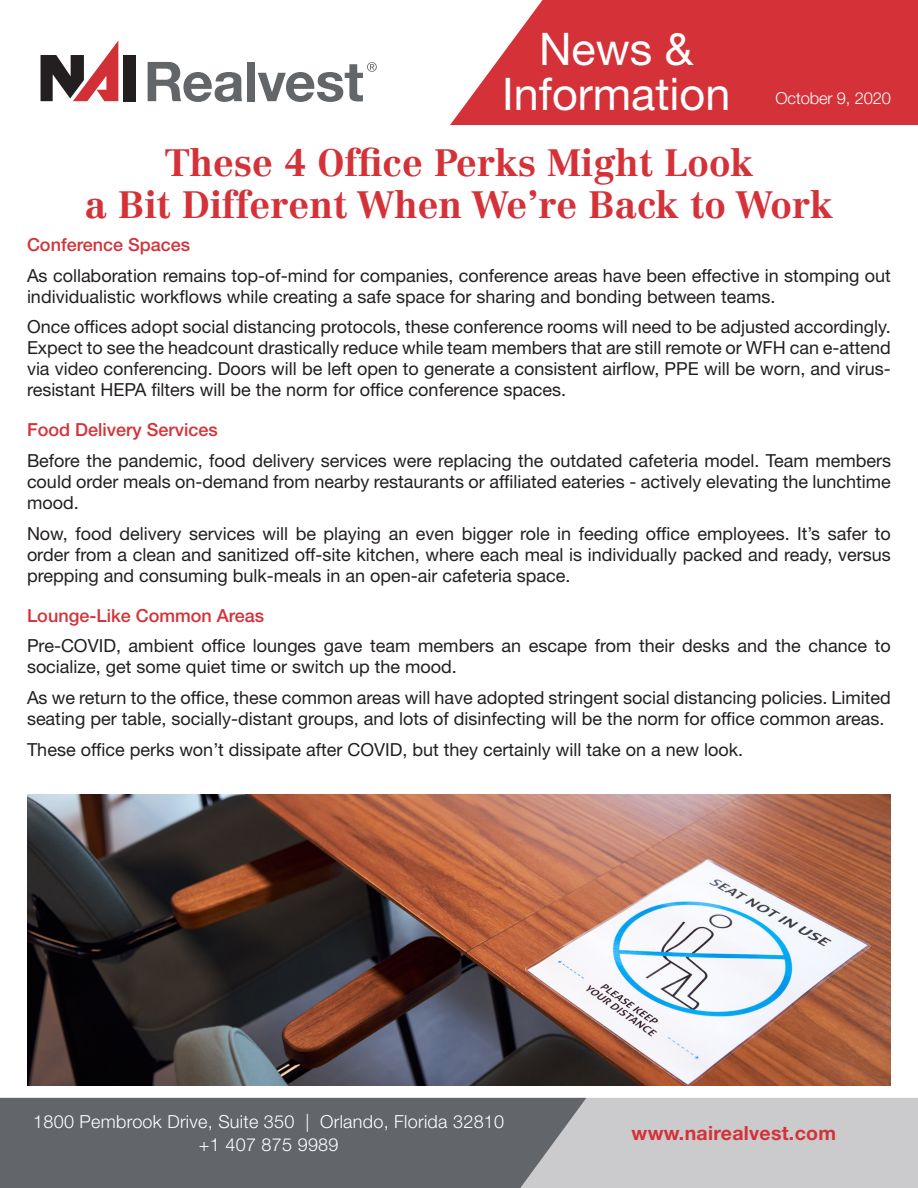
<style>
.page{position:relative;width:918px;height:1188px;background:#fff}
.page>*{position:absolute;margin:0;border:0;box-sizing:border-box;transform-origin:0 0}
.t1{font:45px/45px "Helvetica Neue LT Std";color:#fff;text-align:center}
.t2{font:700 37.5px/42px "Centennial LT Std";color:#d43238;text-align:center}
.t3{font:700 19.5px "Helvetica Neue LT Std";letter-spacing:.015em;color:#d43238}
.t4{font:18px/21px "Helvetica Neue LT Std";color:#231f20}
.t5{font:300 18px/22.5px "Helvetica Neue LT Std";letter-spacing:.015em;color:#fff;text-align:center}
.t6{font:500 18px "Helvetica Neue LT Std";color:#d43238}
.t7{font:300 16.5px "Helvetica Neue LT Std";letter-spacing:-.01em;color:#fff}
</style>
<div class="page">
<div style="left:586px;top:1098px;width:332px;height:90px;background:#cbcbcd"></div>
<div style="left:0;top:1098px;width:586px;height:90px;background:#62656a"></div>
<svg style="left:450px;top:0;width:468px;height:125px;fill:#d43238"></svg>
<div style="left:123px;top:55px;width:12px;height:46px;background:#231f20"></div>
<svg style="left:41px;top:41px;width:77px;height:60px"></svg>
<svg style="left:148px;top:62px;width:94px;height:40px"></svg>
<div style="left:247px;top:62px;width:8px;height:39px;background:#636669"></div>
<svg style="left:258px;top:62px;width:119px;height:40px"></svg>
<img style="left:27px;top:795px;width:864px;height:290px">
<h1 class="t1" style="left:502px;top:26px;width:230px">News &amp;<br>Information</h1>
<p class="t7" style="left:776px;top:88px;width:117px">October 9, 2020</p>
<p class="t2" style="left:85px;top:142px;width:750px">These 4 Office Perks Might Look<br>a Bit Different When We’re Back to Work</p>
<p class="t6" style="left:27px;top:234px;width:165px">Conference Spaces</p>
<p class="t4" style="left:27px;top:265px;width:865px">As collaboration remains top-of-mind for companies, conference areas have been effective in stomping out individualistic workflows while creating a safe space for sharing and bonding between teams.</p>
<p class="t4" style="left:27px;top:316px;width:865px;text-align:justify">Once offices adopt social distancing protocols, these conference rooms will need to be adjusted accordingly.<br>Expect to see the headcount drastically reduce while team members that are still remote or WFH can e-attend via video conferencing. Doors will be left open to generate a consistent airflow, PPE will be worn, and virus&shy;resistant HEPA filters will be the norm for office conference spaces.</p>
<p class="t6" style="left:27px;top:419px;width:192px">Food Delivery Services</p>
<p class="t4" style="left:27px;top:450px;width:866px;text-align:justify">Before the pandemic, food delivery services were replacing the outdated cafeteria model. Team members could order meals on-demand from nearby restaurants or affiliated eateries - actively elevating the lunchtime mood.</p>
<p class="t4" style="left:27px;top:523px;width:865px;text-align:justify">Now, food delivery services will be playing an even bigger role in feeding office employees. It’s safer to order from a clean and sanitized off-site kitchen, where each meal is individually packed and ready, versus prepping and consuming bulk-meals in an open-air cafeteria space.</p>
<p class="t6" style="left:27px;top:604px;width:239px">Lounge-Like Common Areas</p>
<p class="t4" style="left:27px;top:635px;width:865px">Pre-COVID, ambient office lounges gave team members an escape from their desks and the chance to socialize, get some quiet time or switch up the mood.</p>
<p class="t4" style="left:27px;top:687px;width:865px">As we return to the office, these common areas will have adopted stringent social distancing policies. Limited seating per table, socially-distant groups, and lots of disinfecting will be the norm for office common areas.</p>
<p class="t4" style="left:27px;top:739px;width:718px">These office perks won’t dissipate after COVID, but they certainly will take on a new look.</p>
<p class="t5" style="left:33px;top:1110px;width:473px">1800 Pembrook Drive, Suite 350 | Orlando, Florida 32810 +1 407 875 9989</p>
<p class="t3" style="left:632px;top:1121px;width:206px">www.nairealvest.com</p>
</div>
